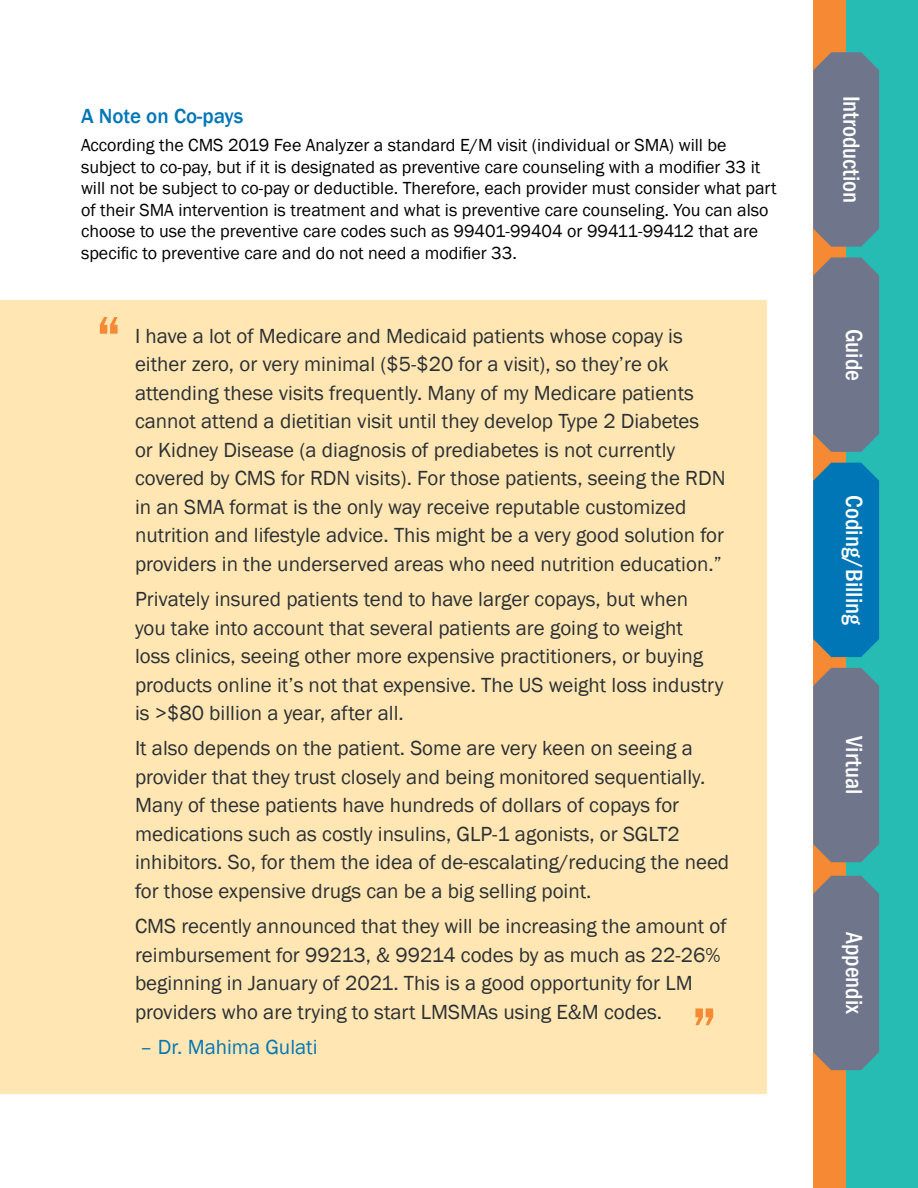
<style>
.page{position:relative;width:918px;height:1188px;background:#fff}
.page>*{position:absolute;margin:0;border:0;box-sizing:border-box;transform-origin:0 0}
.t1{font:600 condensed 60px "Franklin Gothic";color:#f68933}
.t2{font:500 condensed 24px "Franklin Gothic";color:#fff}
.t3{font:21px/28.5px "Franklin Gothic";color:#2b3033}
.t4{font:21px "Franklin Gothic";color:#0076b6}
.t5{font:500 21px "Franklin Gothic";color:#0076b6}
.t6{font:18px/21.6px "Franklin Gothic";color:#000}
</style>
<div class="page">
<div style="left:0;top:300px;width:767px;height:794px;background:#ffe6b3"></div>
<div style="left:813px;top:0;width:53px;height:1188px;background:#f68933"></div>
<div style="left:846px;top:0;width:72px;height:1188px;background:#26bcb4"></div>
<svg style="left:813px;top:52px;width:66px;height:195px"></svg>
<svg style="left:813px;top:257px;width:66px;height:195px"></svg>
<svg style="left:813px;top:463px;width:66px;height:194px"></svg>
<svg style="left:813px;top:668px;width:66px;height:194px"></svg>
<svg style="left:813px;top:876px;width:66px;height:194px"></svg>
<p class="t5" style="left:81px;top:103px;width:164px">A Note on Co-pays</p>
<p class="t6" style="left:81px;top:135px;width:697px">According the CMS 2019 Fee Analyzer a standard E/M visit (individual or SMA) will be subject to co-pay, but if it is designated as preventive care counseling with a modifier 33 it will not be subject to co-pay or deductible. Therefore, each provider must consider what part of their SMA intervention is treatment and what is preventive care counseling. You can also choose to use the preventive care codes such as 99401-99404 or 99411-99412 that are specific to preventive care and do not need a modifier 33.</p>
<h1 class="t1" style="left:96px;top:298px;width:27px">“</h1>
<p class="t3" style="left:135px;top:322px;width:592px">I have a lot of Medicare and Medicaid patients whose copay is either zero, or very minimal ($5-$20 for a visit), so they’re ok attending these visits frequently. Many of my Medicare patients cannot attend a dietitian visit until they develop Type 2 Diabetes<br>or Kidney Disease (a diagnosis of prediabetes is not currently covered by CMS for RDN visits). For those patients, seeing the RDN in an SMA format is the only way receive reputable customized nutrition and lifestyle advice. This might be a very good solution for providers in the underserved areas who need nutrition education.”</p>
<p class="t3" style="left:135px;top:585px;width:590px">Privately insured patients tend to have larger copays, but when you take into account that several patients are going to weight<br>loss clinics, seeing other more expensive practitioners, or buying products online it’s not that expensive. The US weight loss industry is &gt;$80 billion a year, after all.</p>
<p class="t3" style="left:135px;top:735px;width:596px">It also depends on the patient. Some are very keen on seeing a provider that they trust closely and being monitored sequentially.<br>Many of these patients have hundreds of dollars of copays for medications such as costly insulins, GLP-1 agonists, or SGLT2 inhibitors. So, for them the idea of de-escalating/reducing the need for those expensive drugs can be a big selling point.</p>
<p class="t3" style="left:135px;top:912px;width:593px">CMS recently announced that they will be increasing the amount of reimbursement for 99213, &amp; 99214 codes by as much as 22-26% beginning in January of 2021. This is a good opportunity for LM providers who are trying to start LMSMAs using E&amp;M codes.</p>
<p class="t4" style="left:140px;top:1034px;width:179px">– Dr. Mahima Gulati</p>
<h1 class="t1" style="left:717px;top:1045px;width:27px;rotate:-180deg">“</h1>
<p class="t2" style="left:867px;top:96px;width:109px;rotate:90deg">Introduction</p>
<p class="t2" style="left:870px;top:329px;width:53px;rotate:90deg">Guide</p>
<p class="t2" style="left:870px;top:495px;width:131px;rotate:90deg">Coding/Billing</p>
<p class="t2" style="left:870px;top:736px;width:59px;rotate:90deg">Virtual</p>
<p class="t2" style="left:870px;top:932px;width:84px;rotate:90deg">Appendix</p>
</div>
